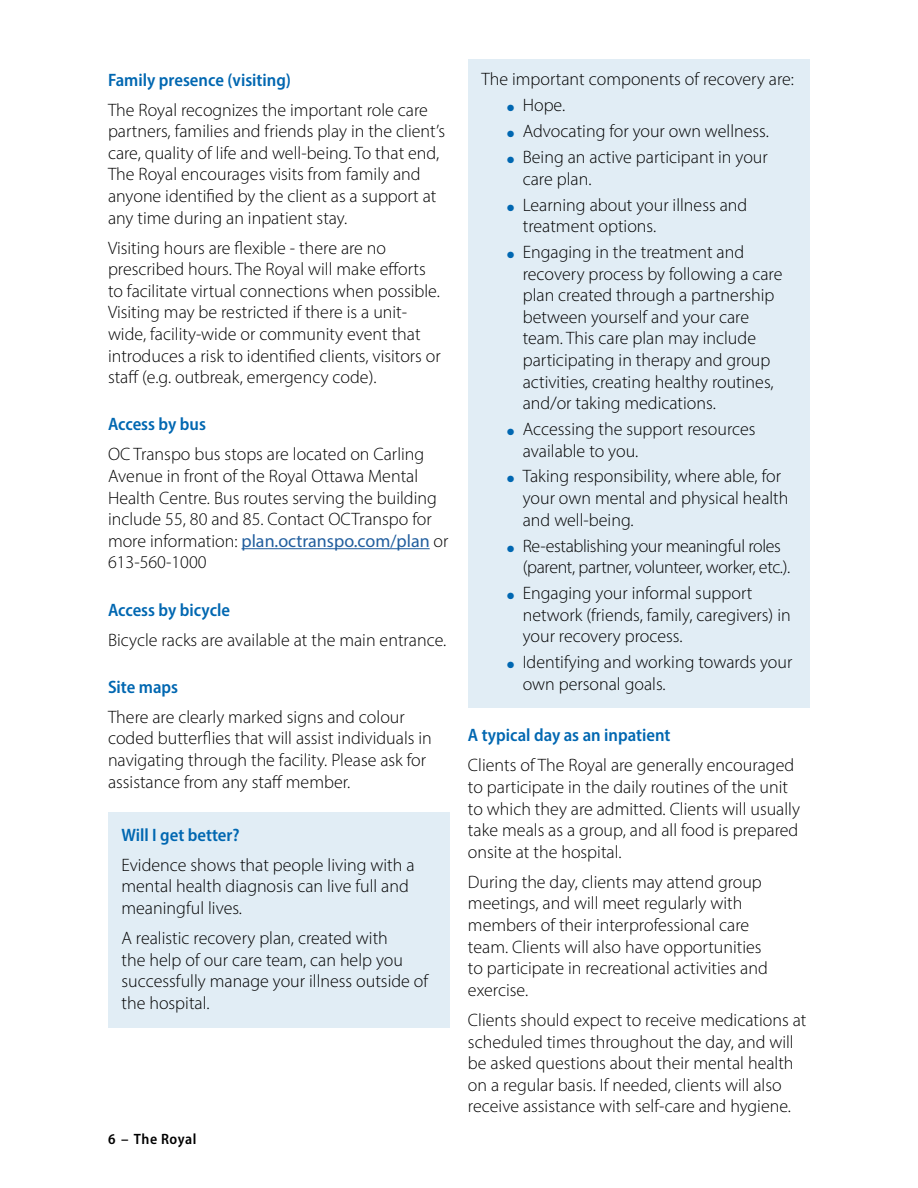
<style>
.page{position:relative;width:918px;height:1188px;background:#fff}
.page>*{position:absolute;margin:0;border:0;box-sizing:border-box;transform-origin:0 0}
.t1{font:300 18px/21.6px "Myriad Pro";color:#000}
.t2{font:600 semi-condensed 18px "Myriad Pro";color:#0067b1}
.t3{font:300 18px/21.6px "Myriad Pro";letter-spacing:-.02em;color:#000}
.t4{font:600 semi-condensed 15px "Myriad Pro";letter-spacing:.03em;color:#000}
.s1{font-weight:400;color:#215e9e}
.s2{color:#0067b1}
</style>
<div class="page">
<div style="left:468px;top:59px;width:342px;height:648px;background:#e1edf5"></div>
<div style="left:108px;top:812px;width:342px;height:216px;background:#e1edf5"></div>
<hr style="left:242px;top:548px;width:188px;height:1px;background:#215e9e">
<p class="t2" style="left:108px;top:68px;width:185px">Family presence (visiting)</p>
<p class="t1" style="left:108px;top:99px;width:339px">The Royal recognizes the important role care partners, families and friends play in the client’s care, quality of life and well-being. To that end, The Royal encourages visits from family and anyone identified by the client as a support at any time during an inpatient stay.</p>
<p class="t1" style="left:108px;top:237px;width:334px">Visiting hours are flexible - there are no prescribed hours. The Royal will make efforts to facilitate virtual connections when possible.<br>Visiting may be restricted if there is a unit&shy;wide, facility-wide or community event that introduces a risk to identified clients, visitors or staff (e.g. outbreak, emergency code).</p>
<p class="t2" style="left:108px;top:413px;width:99px">Access by bus</p>
<p class="t1" style="left:108px;top:444px;width:342px">OC Transpo bus stops are located on Carling Avenue in front of the Royal Ottawa Mental Health Centre. Bus routes serving the building include 55, 80 and 85. Contact OCTranspo for more information: <span class="s1">plan.octranspo.com/plan</span> or 613-560-1000</p>
<p class="t2" style="left:108px;top:598px;width:124px">Access by bicycle</p>
<p class="t1" style="left:108px;top:629px;width:340px">Bicycle racks are available at the main entrance.</p>
<p class="t2" style="left:108px;top:675px;width:72px">Site maps</p>
<p class="t1" style="left:108px;top:706px;width:325px">There are clearly marked signs and colour coded butterflies that will assist individuals in navigating through the facility. Please ask for assistance from any staff member.</p>
<p class="t2" style="left:122px;top:823px;width:120px">Will I get better?</p>
<p class="t1" style="left:122px;top:854px;width:295px">Evidence shows that people living with a mental health diagnosis can live full and meaningful lives.</p>
<p class="t1" style="left:122px;top:927px;width:308px">A realistic recovery plan, created with<br>the help of our care team, can help you successfully manage your illness outside of the hospital.</p>
<p class="t4" style="left:108px;top:1129px;width:90px">6 – The Royal</p>
<p class="t1" style="left:482px;top:68px;width:314px">The important components of recovery are:</p>
<p class="t1" style="left:507px;top:94px;width:60px"><span class="s2">●</span> Hope.</p>
<p class="t1" style="left:507px;top:120px;width:263px"><span class="s2">●</span> Advocating for your own wellness.</p>
<p class="t1" style="left:523px;top:146px;width:247px;text-indent:-16px"><span class="s2">●</span> Being an active participant in your care plan.</p>
<p class="t1" style="left:523px;top:194px;width:226px;text-indent:-16px"><span class="s2">●</span> Learning about your illness and treatment options.</p>
<p class="t1" style="left:523px;top:241px;width:261px;text-indent:-16px"><span class="s2">●</span> Engaging in the treatment and recovery process by following a care plan created through a partnership between yourself and your care team. This care plan may include participating in therapy and group activities, creating healthy routines, and/or taking medications.</p>
<p class="t1" style="left:523px;top:418px;width:234px;text-indent:-16px"><span class="s2">●</span> Accessing the support resources available to you.</p>
<p class="t1" style="left:523px;top:465px;width:267px;text-indent:-16px"><span class="s2">●</span> Taking responsibility, where able, for your own mental and physical health and well-being.</p>
<p class="t3" style="left:523px;top:535px;width:269px;text-indent:-16px"><span class="s2">●</span> Re-establishing your meaningful roles (parent, partner, volunteer, worker, etc.).</p>
<p class="t1" style="left:523px;top:582px;width:269px;text-indent:-16px"><span class="s2">●</span> Engaging your informal support network (friends, family, caregivers) in your recovery process.</p>
<p class="t1" style="left:523px;top:651px;width:271px;text-indent:-16px"><span class="s2">●</span> Identifying and working towards your own personal goals.</p>
<p class="t2" style="left:468px;top:724px;width:204px">A typical day as an inpatient</p>
<p class="t1" style="left:468px;top:754px;width:334px">Clients of The Royal are generally encouraged to participate in the daily routines of the unit to which they are admitted. Clients will usually take meals as a group, and all food is prepared onsite at the hospital.</p>
<p class="t1" style="left:468px;top:871px;width:301px">During the day, clients may attend group meetings, and will meet regularly with members of their interprofessional care team. Clients will also have opportunities to participate in recreational activities and exercise.</p>
<p class="t1" style="left:468px;top:1009px;width:340px">Clients should expect to receive medications at scheduled times throughout the day, and will be asked questions about their mental health on a regular basis. If needed, clients will also receive assistance with self-care and hygiene.</p>
</div>
